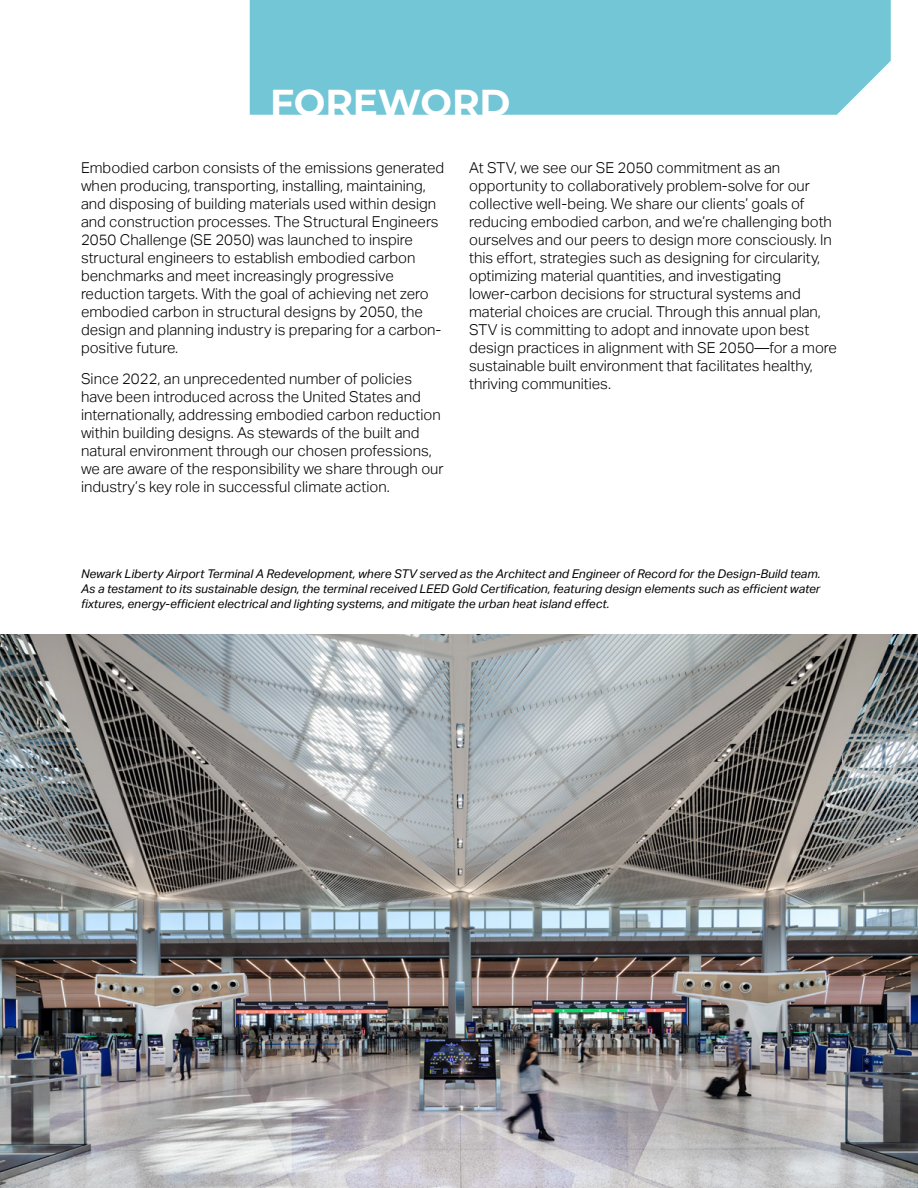
<style>
.page{position:relative;width:918px;height:1188px;background:#fff}
.page>*{position:absolute;margin:0;border:0;box-sizing:border-box;transform-origin:0 0}
.t1{font:700 37.5px "Montserrat";color:#fff}
.t2{font:300 15px/18px "Aktiv Grotesk";color:#000}
.t3{font:italic 12px/15px "Aktiv Grotesk";color:#000;text-align:justify}
</style>
<div class="page">
<div style="left:250px;top:0;width:641px;height:115px;background:#72c6d6"></div>
<img style="left:0;top:634px;width:918px;height:554px">
<h1 class="t1" style="left:270px;top:76px;width:242px">FOREWORD</h1>
<p class="t2" style="left:81px;top:159px;width:365px">Embodied carbon consists of the emissions generated when producing, transporting, installing, maintaining, and disposing of building materials used within design and construction processes. The Structural Engineers 2050 Challenge (SE 2050) was launched to inspire structural engineers to establish embodied carbon benchmarks and meet increasingly progressive reduction targets. With the goal of achieving net zero embodied carbon in structural designs by 2050, the design and planning industry is preparing for a carbon&shy;positive future.</p>
<p class="t2" style="left:81px;top:370px;width:364px">Since 2022, an unprecedented number of policies have been introduced across the United States and internationally, addressing embodied carbon reduction within building designs. As stewards of the built and natural environment through our chosen professions, we are aware of the responsibility we share through our industry’s key role in successful climate action.</p>
<p class="t2" style="left:469px;top:159px;width:369px">At STV, we see our SE 2050 commitment as an opportunity to collaboratively problem-solve for our collective well-being. We share our clients’ goals of reducing embodied carbon, and we’re challenging both ourselves and our peers to design more consciously. In this effort, strategies such as designing for circularity, optimizing material quantities, and investigating lower-carbon decisions for structural systems and material choices are crucial. Through this annual plan, STV is committing to adopt and innovate upon best design practices in alignment with SE 2050—for a more sustainable built environment that facilitates healthy, thriving communities.</p>
<p class="t3" style="left:81px;top:566px;width:741px">Newark Liberty Airport Terminal A Redevelopment, where STV served as the Architect and Engineer of Record for the Design-Build team.<br>As a testament to its sustainable design, the terminal received LEED Gold Certification, featuring design elements such as efficient water fixtures, energy-efficient electrical and lighting systems, and mitigate the urban heat island effect.</p>
</div>
